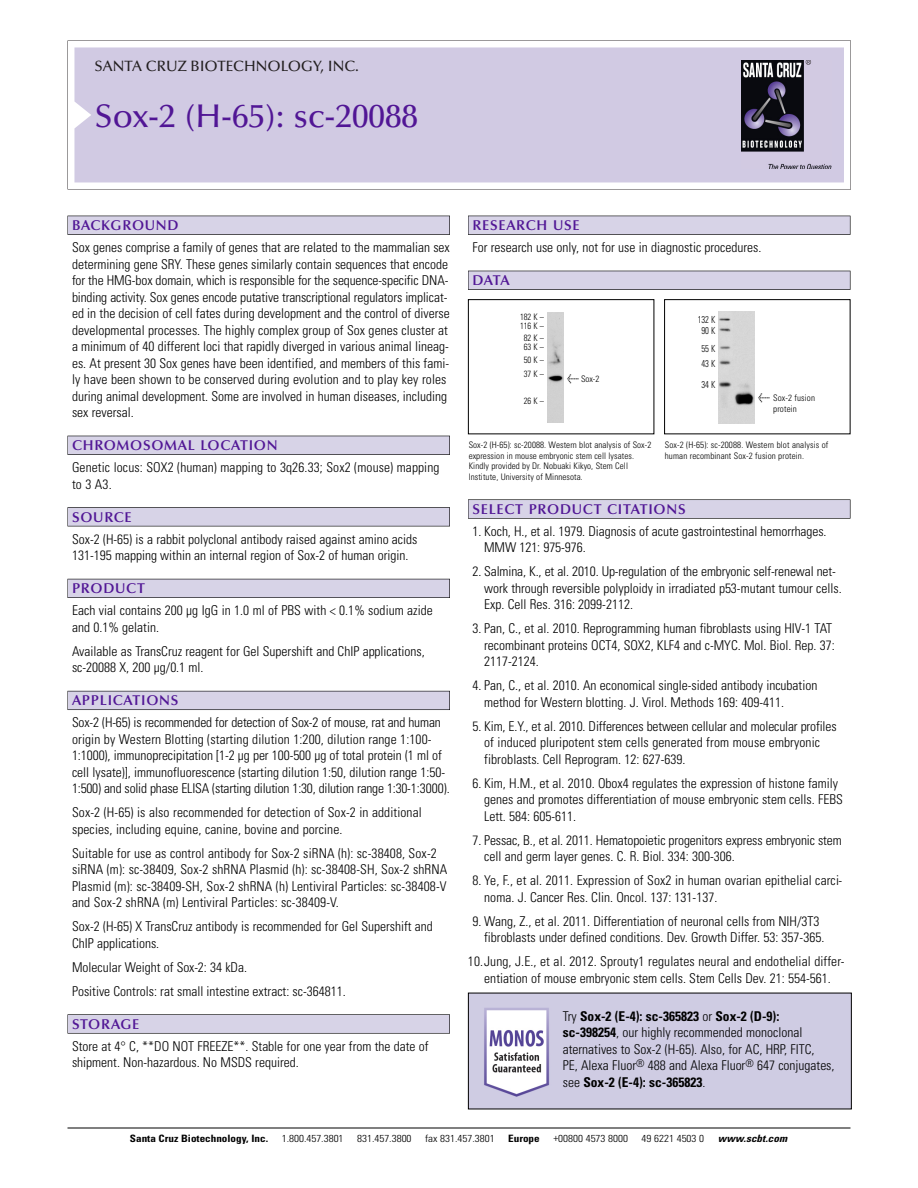
<style>
.page{position:relative;width:918px;height:1188px;background:#fff}
.page>*{position:absolute;margin:0;border:0;box-sizing:border-box;transform-origin:0 0}
.t1{font:500 33px "Optima";color:#511695}
.t2{font:500 15px "Optima";color:#231f20}
.t3{font:600 14.25px "Optima";letter-spacing:.05em;color:#511695}
.t4{font:300 condensed 13.5px/16.5px "Univers";color:#000}
.t5{font:300 condensed 10.2px "Univers";color:#000;scale:1.1 1}
.t6{font:700 condensed 10.2px "Univers";color:#000;scale:1.1 1}
.t7{font:italic 700 condensed 10.2px "Univers";letter-spacing:.005em;color:#000;scale:1.1 1}
.t8{font:300 condensed 9.75px/11.2px "Univers";color:#000;text-align:center;scale:.87 1}
.t9{font:300 condensed 9px/10.5px "Univers";letter-spacing:.01em;color:#000}
.t10{font:300 condensed 9px/9px "Univers";letter-spacing:.01em;color:#000;scale:.95 1}
.s1{font-family:"Meta Plus";font-weight:400;font-stretch:normal;font-size:10.5px}
.s2{font-weight:700}
</style>
<div class="page">
<svg style="left:68px;top:40px;width:783px;height:149px"></svg>
<div style="left:74px;top:47px;width:770px;height:135px;background:#d1cae3"></div>
<img style="left:741px;top:60px;width:90px;height:108px">
<div style="left:68px;top:216px;width:382px;height:19px;background:#525155"></div>
<div style="left:68px;top:216px;width:381px;height:18px;background:#d7d3e7"></div>
<div style="left:68px;top:436px;width:382px;height:19px;background:#515055"></div>
<div style="left:68px;top:436px;width:381px;height:18px;background:#d7d3e7"></div>
<div style="left:68px;top:507px;width:382px;height:19px;background:#545357"></div>
<div style="left:68px;top:508px;width:381px;height:18px;background:#d7d3e7"></div>
<div style="left:68px;top:579px;width:382px;height:19px;background:#54535a"></div>
<div style="left:68px;top:579px;width:381px;height:18px;background:#d7d3e7"></div>
<div style="left:68px;top:691px;width:382px;height:19px;background:#5b5a62"></div>
<div style="left:68px;top:691px;width:381px;height:18px;background:#d7d3e7"></div>
<div style="left:68px;top:1014px;width:382px;height:20px;background:#626263"></div>
<div style="left:68px;top:1015px;width:381px;height:18px;background:#d7d3e7"></div>
<div style="left:468px;top:216px;width:382px;height:19px;background:#525155"></div>
<div style="left:468px;top:216px;width:382px;height:18px;background:#d7d3e7"></div>
<div style="left:468px;top:271px;width:382px;height:19px;background:#515055"></div>
<div style="left:468px;top:271px;width:382px;height:18px;background:#d7d3e7"></div>
<div style="left:468px;top:499px;width:382px;height:20px;background:#666"></div>
<div style="left:468px;top:500px;width:382px;height:18px;background:#d7d3e7"></div>
<hr style="left:68px;top:1128px;width:782px;height:1px;background:#000">
<div style="left:664px;top:299px;width:186px;height:135px;border:1px solid #000"></div>
<div style="left:468px;top:299px;width:186px;height:135px;border:1px solid #000"></div>
<img style="left:719px;top:311px;width:35px;height:113px">
<img style="left:547px;top:313px;width:17px;height:109px">
<img style="left:470px;top:995px;width:380px;height:112px">
<p class="t2" style="left:94px;top:61px;width:266px">SANTA CRUZ BIOTECHNOLOGY, INC.</p>
<h1 class="t1" style="left:94px;top:103px;width:325px">Sox-2 (H-65): sc-20088</h1>
<p class="t3" style="left:72px;top:219px;width:108px">BACKGROUND</p>
<p class="t4" style="left:72px;top:240px;width:379px">Sox genes comprise a family of genes that are related to the mammalian sex determining gene SRY. These genes similarly contain sequences that encode for the HMG-box domain, which is responsible for the sequence-specific DNA&shy;binding activity. Sox genes encode putative transcriptional regulators implicat&shy;ed in the decision of cell fates during development and the control of diverse developmental processes. The highly complex group of Sox genes cluster at a minimum of 40 different loci that rapidly diverged in various animal lineag&shy;es. At present 30 Sox genes have been identified, and members of this fami&shy;ly have been shown to be conserved during evolution and to play key roles during animal development. Some are involved in human diseases, including sex reversal.</p>
<p class="t3" style="left:72px;top:440px;width:207px">CHROMOSOMAL LOCATION</p>
<p class="t4" style="left:72px;top:460px;width:369px">Genetic locus: SOX2 (human) mapping to 3q26.33; Sox2 (mouse) mapping to 3 A3.</p>
<p class="t3" style="left:72px;top:511px;width:61px">SOURCE</p>
<p class="t4" style="left:72px;top:532px;width:347px">Sox-2 (H-65) is a rabbit polyclonal antibody raised against amino acids<br>131-195 mapping within an internal region of Sox-2 of human origin.</p>
<p class="t3" style="left:72px;top:583px;width:74px">PRODUCT</p>
<p class="t4" style="left:72px;top:603px;width:362px">Each vial contains 200 µg IgG in 1.0 ml of PBS with &lt; 0.1% sodium azide and 0.1% gelatin.</p>
<p class="t4" style="left:72px;top:644px;width:354px">Available as TransCruz reagent for Gel Supershift and ChIP applications, sc-20088 X, 200 µg/0.1 ml.</p>
<p class="t3" style="left:72px;top:695px;width:108px">APPLICATIONS</p>
<p class="t4" style="left:72px;top:715px;width:379px">Sox-2 (H-65) is recommended for detection of Sox-2 of mouse, rat and human origin by Western Blotting (starting dilution 1:200, dilution range 1:100- 1:1000), immunoprecipitation [1-2 µg per 100-500 µg of total protein (1 ml of cell lysate)], immunofluorescence (starting dilution 1:50, dilution range 1:50- 1:500) and solid phase ELISA (starting dilution 1:30, dilution range 1:30-1:3000).</p>
<p class="t4" style="left:72px;top:805px;width:351px">Sox-2 (H-65) is also recommended for detection of Sox-2 in additional species, including equine, canine, bovine and porcine.</p>
<p class="t4" style="left:72px;top:846px;width:377px">Suitable for use as control antibody for Sox-2 siRNA (h): sc-38408, Sox-2 siRNA (m): sc-38409, Sox-2 shRNA Plasmid (h): sc-38408-SH, Sox-2 shRNA Plasmid (m): sc-38409-SH, Sox-2 shRNA (h) Lentiviral Particles: sc-38408-V and Sox-2 shRNA (m) Lentiviral Particles: sc-38409-V.</p>
<p class="t4" style="left:72px;top:919px;width:362px">Sox-2 (H-65) X TransCruz antibody is recommended for Gel Supershift and<br>ChIP applications.</p>
<p class="t4" style="left:72px;top:956px;width:275px;line-height:24px">Molecular Weight of Sox-2: 34 kDa.<br>Positive Controls: rat small intestine extract: sc-364811.</p>
<p class="t3" style="left:72px;top:1018px;width:69px">STORAGE</p>
<p class="t4" style="left:72px;top:1039px;width:358px">Store at 4° C, **DO NOT FREEZE**. Stable for one year from the date of shipment. Non-hazardous. No MSDS required.</p>
<p class="t3" style="left:473px;top:219px;width:109px">RESEARCH USE</p>
<p class="t4" style="left:473px;top:240px;width:290px">For research use only, not for use in diagnostic procedures.</p>
<p class="t3" style="left:473px;top:275px;width:39px">DATA</p>
<p class="t10" style="left:520px;top:313px;width:27px">182 K –<br>116 K –</p>
<p class="t10" style="left:524px;top:334px;width:23px">82K–<br>63K–</p>
<p class="t10" style="left:524px;top:354px;width:23px;line-height:13.5px">50K–<br>37K–</p>
<p class="t10" style="left:524px;top:397px;width:23px">26K–</p>
<p class="t9" style="left:567px;top:374px;width:34px"><span class="s1">&lt;</span> Sox-2</p>
<p class="t9" style="left:469px;top:441px;width:184px">Sox-2 (H-65): sc-20088. Western blot analysis of Sox-2 expression in mouse embryonic stem cell lysates.<br>Kindly provided by Dr. Nobuaki Kikyo, Stem Cell Institute, University of Minnesota.</p>
<p class="t8" style="left:698px;top:315px;width:22px">132 K<br>90 K</p>
<p class="t8" style="left:702px;top:343px;width:18px;line-height:14.2px;text-align:left">55 K<br>43 K</p>
<p class="t8" style="left:702px;top:380px;width:18px">34 K</p>
<p class="t9" style="left:758px;top:393px;width:58px;text-align:center"><span class="s1">&lt;</span> Sox-2 fusion protein</p>
<p class="t9" style="left:665px;top:441px;width:165px">Sox-2 (H-65): sc-20088. Western blot analysis of human recombinant Sox-2 fusion protein.</p>
<p class="t3" style="left:473px;top:503px;width:215px">SELECT PRODUCT CITATIONS</p>
<p class="t4" style="left:484px;top:524px;width:344px;text-indent:-12px">1. Koch, H., et al. 1979. Diagnosis of acute gastrointestinal hemorrhages.<br>MMW 121: 975-976.</p>
<p class="t4" style="left:484px;top:565px;width:359px;text-indent:-12px">2. Salmina, K., et al. 2010. Up-regulation of the embryonic self-renewal net&shy;work through reversible polyploidy in irradiated p53-mutant tumour cells.<br>Exp. Cell Res. 316: 2099-2112.</p>
<p class="t4" style="left:484px;top:622px;width:352px;text-indent:-12px">3. Pan, C., et al. 2010. Reprogramming human fibroblasts using HIV-1 TAT recombinant proteins OCT4, SOX2, KLF4 and c-MYC. Mol. Biol. Rep. 37:<br>2117-2124.</p>
<p class="t4" style="left:484px;top:679px;width:335px;text-indent:-12px">4. Pan, C., et al. 2010. An economical single-sided antibody incubation method for Western blotting. J. Virol. Methods 169: 409-411.</p>
<p class="t4" style="left:484px;top:719px;width:354px;text-indent:-12px">5. Kim, E.Y., et al. 2010. Differences between cellular and molecular profiles of induced pluripotent stem cells generated from mouse embryonic fibroblasts. Cell Reprogram. 12: 627-639.</p>
<p class="t4" style="left:484px;top:776px;width:360px;text-indent:-12px">6. Kim, H.M., et al. 2010. Obox4 regulates the expression of histone family genes and promotes differentiation of mouse embryonic stem cells. FEBS<br>Lett. 584: 605-611.</p>
<p class="t4" style="left:484px;top:833px;width:359px;text-indent:-12px">7. Pessac, B., et al. 2011. Hematopoietic progenitors express embryonic stem cell and germ layer genes. C. R. Biol. 334: 300-306.</p>
<p class="t4" style="left:484px;top:874px;width:360px;text-indent:-12px">8. Ye, F., et al. 2011. Expression of Sox2 in human ovarian epithelial carci&shy;noma. J. Cancer Res. Clin. Oncol. 137: 131-137.</p>
<p class="t4" style="left:484px;top:914px;width:342px;text-indent:-12px">9. Wang, Z., et al. 2011. Differentiation of neuronal cells from NIH/3T3 fibroblasts under defined conditions. Dev. Growth Differ. 53: 357-365.</p>
<p class="t4" style="left:468px;top:955px;width:378px;text-align:center">10.Jung, J.E., et al. 2012. Sprouty1 regulates neural and endothelial differ&shy;entiation of mouse embryonic stem cells. Stem Cells Dev. 21: 554-561.</p>
<p class="t4" style="left:563px;top:1009px;width:273px">Try <span class="s2">Sox-2 (E-4): sc-365823</span> or <span class="s2">Sox-2 (D-9): sc-398254</span>, our highly recommended monoclonal aternatives to Sox-2 (H-65). Also, for AC, HRP, FITC,<br>PE, Alexa Fluor<sup>®</sup> 488 and Alexa Fluor<sup>®</sup> 647 conjugates, see <span class="s2">Sox-2 (E-4): sc-365823</span>.</p>
<p class="t6" style="left:130px;top:1135px;width:127px">Santa Cruz Biotechnology, Inc.</p>
<p class="t5" style="left:282px;top:1135px;width:58px">1.800.457.3801</p>
<p class="t5" style="left:357px;top:1135px;width:51px">831.457.3800</p>
<p class="t5" style="left:425px;top:1135px;width:65px">fax 831.457.3801</p>
<p class="t6" style="left:508px;top:1135px;width:30px">Europe</p>
<p class="t5" style="left:553px;top:1135px;width:69px">+00800 4573 8000</p>
<p class="t5" style="left:642px;top:1135px;width:58px">49 6221 4503 0</p>
<p class="t7" style="left:718px;top:1135px;width:64px">www.scbt.com</p>
</div>
